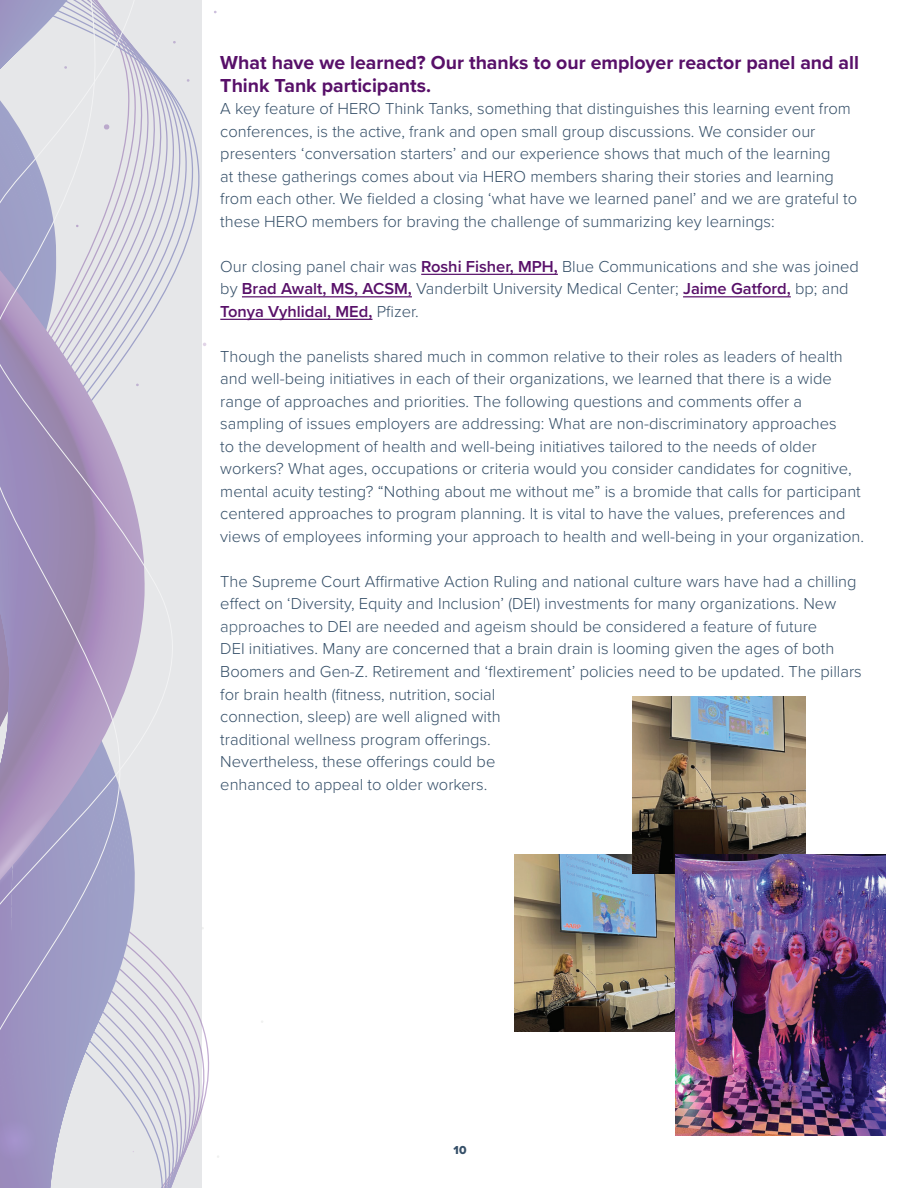
<style>
.page{position:relative;width:918px;height:1188px;background:#fff}
.page>*{position:absolute;margin:0;border:0;box-sizing:border-box;transform-origin:0 0}
.t1{font:700 19.5px/22.5px "Proxima Nova";color:#581069}
.t2{font:300 16.5px/22.5px "Proxima Nova";color:#354f68}
.t3{font:12px "Proxima Nova Extrabld";color:#354f68}
.s1{font-weight:600;color:#581069}
</style>
<div class="page">
<hr style="left:421px;top:274px;width:137px;height:1px;background:#581069">
<hr style="left:242px;top:296px;width:170px;height:1px;background:#581069">
<hr style="left:683px;top:296px;width:108px;height:1px;background:#581069">
<hr style="left:220px;top:319px;width:152px;height:1px;background:#581069">
<svg style="left:177px;top:0;width:76px;height:1188px"></svg>
<svg style="left:0;top:0;width:177px;height:1188px;background:#c2bcd3"></svg>
<img style="left:177px;top:573px;width:76px;height:116px">
<img style="left:0;top:1081px;width:75px;height:107px">
<img style="left:514px;top:854px;width:161px;height:178px">
<img style="left:633px;top:696px;width:172px;height:177px">
<img style="left:675px;top:854px;width:211px;height:282px">
<p class="t1" style="left:220px;top:51px;width:640px">What have we learned? Our thanks to our employer reactor panel and all<br>Think Tank participants.</p>
<p class="t2" style="left:220px;top:97px;width:638px">A key feature of HERO Think Tanks, something that distinguishes this learning event from conferences, is the active, frank and open small group discussions. We consider our presenters ‘conversation starters’ and our experience shows that much of the learning<br>at these gatherings comes about via HERO members sharing their stories and learning from each other. We fielded a closing ‘what have we learned panel’ and we are grateful to these HERO members for braving the challenge of summarizing key learnings:</p>
<p class="t2" style="left:220px;top:254px;width:640px">Our closing panel chair was <span class="s1">Roshi Fisher, MPH,</span> Blue Communications and she was joined by <span class="s1">Brad Awalt, MS, ACSM,</span> Vanderbilt University Medical Center; <span class="s1">Jaime Gatford,</span> bp; and<br><span class="s1">Tonya Vyhlidal, MEd,</span> Pfizer.</p>
<p class="t2" style="left:220px;top:344px;width:645px">Though the panelists shared much in common relative to their roles as leaders of health and well-being initiatives in each of their organizations, we learned that there is a wide range of approaches and priorities. The following questions and comments offer a sampling of issues employers are addressing: What are non-discriminatory approaches<br>to the development of health and well-being initiatives tailored to the needs of older workers? What ages, occupations or criteria would you consider candidates for cognitive, mental acuity testing? “Nothing about me without me” is a bromide that calls for participant centered approaches to program planning. It is vital to have the values, preferences and views of employees informing your approach to health and well-being in your organization.</p>
<p class="t2" style="left:220px;top:569px;width:643px">The Supreme Court Affirmative Action Ruling and national culture wars have had a chilling effect on ‘Diversity, Equity and Inclusion’ (DEI) investments for many organizations. New approaches to DEI are needed and ageism should be considered a feature of future<br>DEI initiatives. Many are concerned that a brain drain is looming given the ages of both Boomers and Gen-Z. Retirement and ‘flextirement’ policies need to be updated. The pillars for brain health (fitness, nutrition, social<br>connection, sleep) are well aligned with<br>traditional wellness program offerings.<br>Nevertheless, these offerings could be<br>enhanced to appeal to older workers.</p>
<p class="t3" style="left:454px;top:1141px;width:14px">10</p>
</div>
